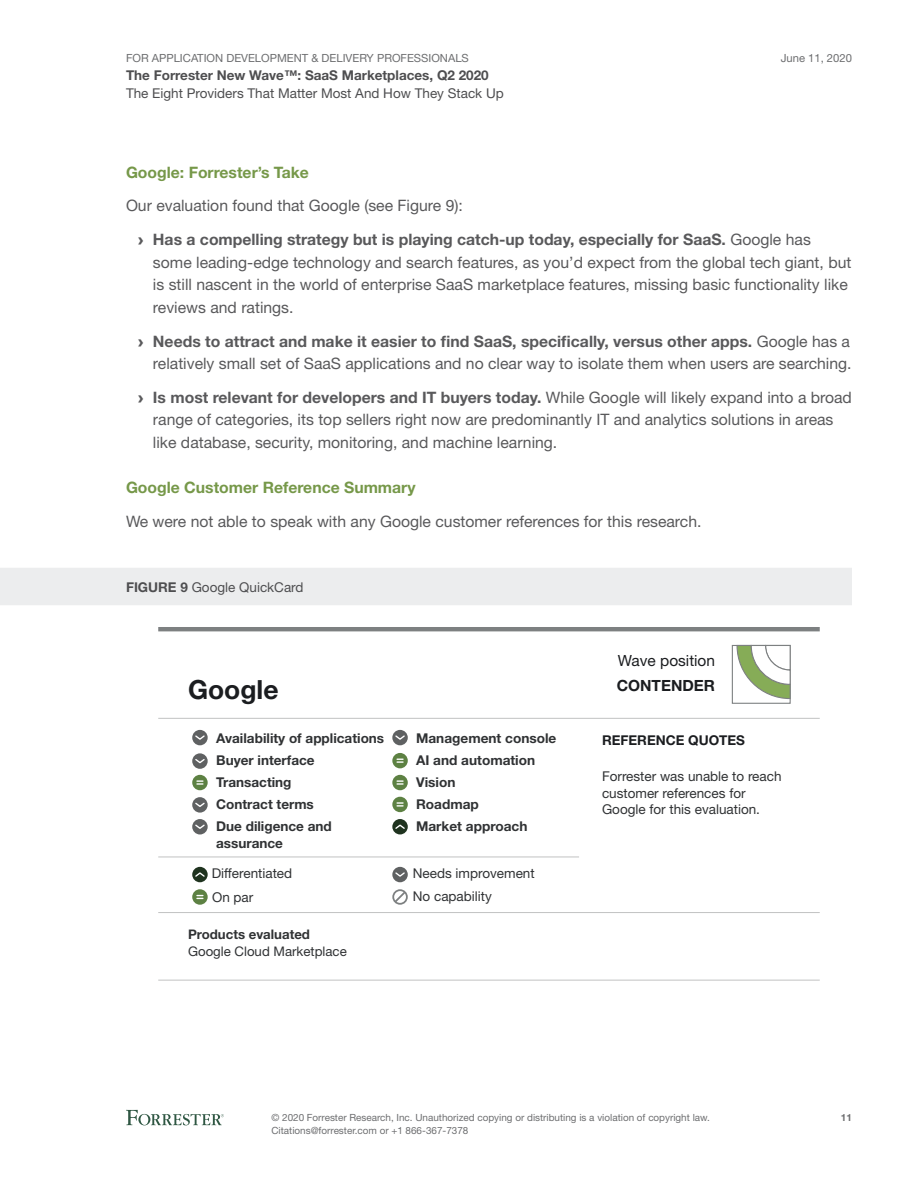
<style>
.page{position:relative;width:918px;height:1188px;background:#fff}
.page>*{position:absolute;margin:0;border:0;box-sizing:border-box;transform-origin:0 0}
.t1{font:700 26.4px "Helvetica Neue LT Std";color:#1b1d20}
.t2{font:15.75px/22.5px "Helvetica Neue LT Std";color:#59595b}
.t3{font:700 15.75px/33.8px "Helvetica Neue LT Std";color:#59595b}
.t4{font:700 15.75px "Helvetica Neue LT Std";color:#769849}
.t5{font:15.45px "Helvetica Neue LT Std";color:#1b1d20}
.t6{font:700 15.45px "Helvetica Neue LT Std";color:#1b1d20}
.t7{font:700 13.5px/22px "Helvetica Neue LT Std";color:#303234}
.t8{font:13.5px/16.5px "Helvetica Neue LT Std";color:#303234}
.t9{font:13.5px "Helvetica Neue LT Std";color:#4e4e50}
.t10{font:700 13.5px "Helvetica Neue LT Std";color:#4e4e50}
.t11{font:700 13.5px "Helvetica Neue LT Std";color:#1b1d20}
.t12{font:13.2px "Helvetica Neue LT Std";color:#303234}
.t13{font:700 13.2px "Helvetica Neue LT Std";color:#303234}
.t14{font:11.25px "Helvetica Neue LT Std";color:#6d6e70}
.t15{font:9.9px/12.8px "Helvetica Neue LT Std";color:#6d6e70}
.t16{font:700 9.9px "Helvetica Neue LT Std";color:#6d6e70}
.s1{font-weight:400}
.s2{font-family:"Arial";font-weight:900}
.s3{font-weight:700}
</style>
<div class="page">
<svg style="left:126px;top:1110px;width:98px;height:15px"></svg>
<div style="left:0;top:568px;width:852px;height:37px;background:#ecedee"></div>
<hr style="left:158px;top:627px;width:662px;height:4px;background:#7d8081">
<hr style="left:158px;top:718px;width:662px;height:1px;background:#c1c2c2">
<hr style="left:158px;top:912px;width:662px;height:1px;background:#c1c2c2">
<hr style="left:158px;top:980px;width:662px;height:1px;background:#c1c2c2">
<svg style="left:192px;top:730px;width:16px;height:15px"></svg>
<svg style="left:194px;top:734px;width:12px;height:7px"></svg>
<svg style="left:392px;top:730px;width:16px;height:15px"></svg>
<svg style="left:394px;top:734px;width:12px;height:7px"></svg>
<svg style="left:392px;top:753px;width:16px;height:15px"></svg>
<svg style="left:397px;top:759px;width:6px;height:4px"></svg>
<svg style="left:392px;top:775px;width:16px;height:15px"></svg>
<svg style="left:397px;top:780px;width:6px;height:5px"></svg>
<svg style="left:392px;top:797px;width:16px;height:15px"></svg>
<svg style="left:397px;top:802px;width:6px;height:5px"></svg>
<svg style="left:392px;top:819px;width:16px;height:15px"></svg>
<svg style="left:394px;top:823px;width:12px;height:7px"></svg>
<div style="left:192px;top:819px;width:16px;height:15px;background:#5f6162;border-radius:50%"></div>
<svg style="left:195px;top:824px;width:10px;height:5px"></svg>
<svg style="left:192px;top:775px;width:16px;height:15px"></svg>
<svg style="left:197px;top:780px;width:6px;height:5px"></svg>
<svg style="left:192px;top:797px;width:16px;height:16px"></svg>
<svg style="left:194px;top:801px;width:12px;height:7px"></svg>
<svg style="left:192px;top:753px;width:16px;height:16px"></svg>
<svg style="left:194px;top:758px;width:12px;height:6px"></svg>
<div style="left:732px;top:645px;width:59px;height:59px;background:#fff;border:1px solid #7d8081"></div>
<svg style="left:736px;top:644px;width:55px;height:56px"></svg>
<hr style="left:158px;top:857px;width:421px;height:1px;background:#c1c2c2">
<svg style="left:192px;top:867px;width:16px;height:15px"></svg>
<svg style="left:194px;top:871px;width:12px;height:7px"></svg>
<svg style="left:392px;top:867px;width:16px;height:15px"></svg>
<svg style="left:394px;top:871px;width:12px;height:7px"></svg>
<svg style="left:192px;top:889px;width:16px;height:16px"></svg>
<svg style="left:197px;top:895px;width:6px;height:4px"></svg>
<svg style="left:392px;top:889px;width:16px;height:16px"></svg>
<p class="t14" style="left:126px;top:51px;width:344px">For Application Development &amp; Delivery Professionals</p>
<p class="t10" style="left:126px;top:67px;width:364px">The Forrester New Wave™: SaaS Marketplaces, Q2 2020</p>
<p class="t9" style="left:126px;top:85px;width:379px">The Eight Providers That Matter Most And How They Stack Up</p>
<p class="t14" style="left:781px;top:51px;width:73px">June 11, 2020</p>
<p class="t4" style="left:126px;top:162px;width:184px">Google: Forrester’s Take</p>
<p class="t3" style="left:138px;top:189px;width:674px;text-indent:-12px"><span class="s1">Our evaluation found that Google (see Figure 9):<br></span><span class="s2">›</span> Has a compelling strategy but is playing catch-up today, especially for SaaS. <span class="s1">Google has</span></p>
<p class="t2" style="left:153px;top:251px;width:700px">some leading-edge technology and search features, as you’d expect from the global tech giant, but is still nascent in the world of enterprise SaaS marketplace features, missing basic functionality like reviews and ratings.</p>
<p class="t2" style="left:138px;top:329px;width:715px;text-align:right"><span class="s2">›</span> <span class="s3">Needs to attract and make it easier to find SaaS, specifically, versus other apps.</span> Google has a relatively small set of SaaS applications and no clear way to isolate them when users are searching.</p>
<p class="t2" style="left:153px;top:386px;width:701px;text-indent:-15px"><span class="s2">›</span> <span class="s3">Is most relevant for developers and IT buyers today.</span> While Google will likely expand into a broad range of categories, its top sellers right now are predominantly IT and analytics solutions in areas like database, security, monitoring, and machine learning.</p>
<p class="t4" style="left:126px;top:477px;width:291px">Google Customer Reference Summary</p>
<p class="t2" style="left:126px;top:509px;width:577px">We were not able to speak with any Google customer references for this research.</p>
<p class="t9" style="left:126px;top:579px;width:179px"><span class="s3">FIGURE 9</span> Google QuickCard</p>
<h1 class="t1" style="left:188px;top:673px;width:92px">Google</h1>
<p class="t7" style="left:216px;top:727px;width:170px">Availability of applications<br>Buyer interface<br>Transacting<br>Contract terms<br>Due diligence and</p>
<p class="t7" style="left:216px;top:832px;width:68px">assurance</p>
<p class="t7" style="left:416px;top:727px;width:142px">Management console<br>AI and automation<br>Vision<br>Roadmap<br>Market approach</p>
<p class="t8" style="left:212px;top:865px;width:82px">Differentiated</p>
<p class="t8" style="left:413px;top:865px;width:123px">Needs improvement</p>
<p class="t8" style="left:212px;top:888px;width:43px">On par</p>
<p class="t8" style="left:413px;top:887px;width:81px">No capability</p>
<p class="t13" style="left:188px;top:926px;width:124px">Products evaluated</p>
<p class="t12" style="left:188px;top:943px;width:160px">Google Cloud Marketplace</p>
<p class="t5" style="left:618px;top:651px;width:99px">Wave position</p>
<p class="t6" style="left:617px;top:676px;width:100px">CONTENDER</p>
<p class="t11" style="left:602px;top:731px;width:145px">REFERENCE QUOTES</p>
<p class="t8" style="left:602px;top:768px;width:181px">Forrester was unable to reach customer references for<br>Google for this evaluation.</p>
<p class="t15" style="left:272px;top:1111px;width:440px">© 2020 Forrester Research, I nc. Unauthorized copying or distributing is a violation of copyright law.<br>Citations@forrester.com or +1 866-367-7378</p>
<p class="t16" style="left:841px;top:1112px;width:13px">11</p>
</div>
